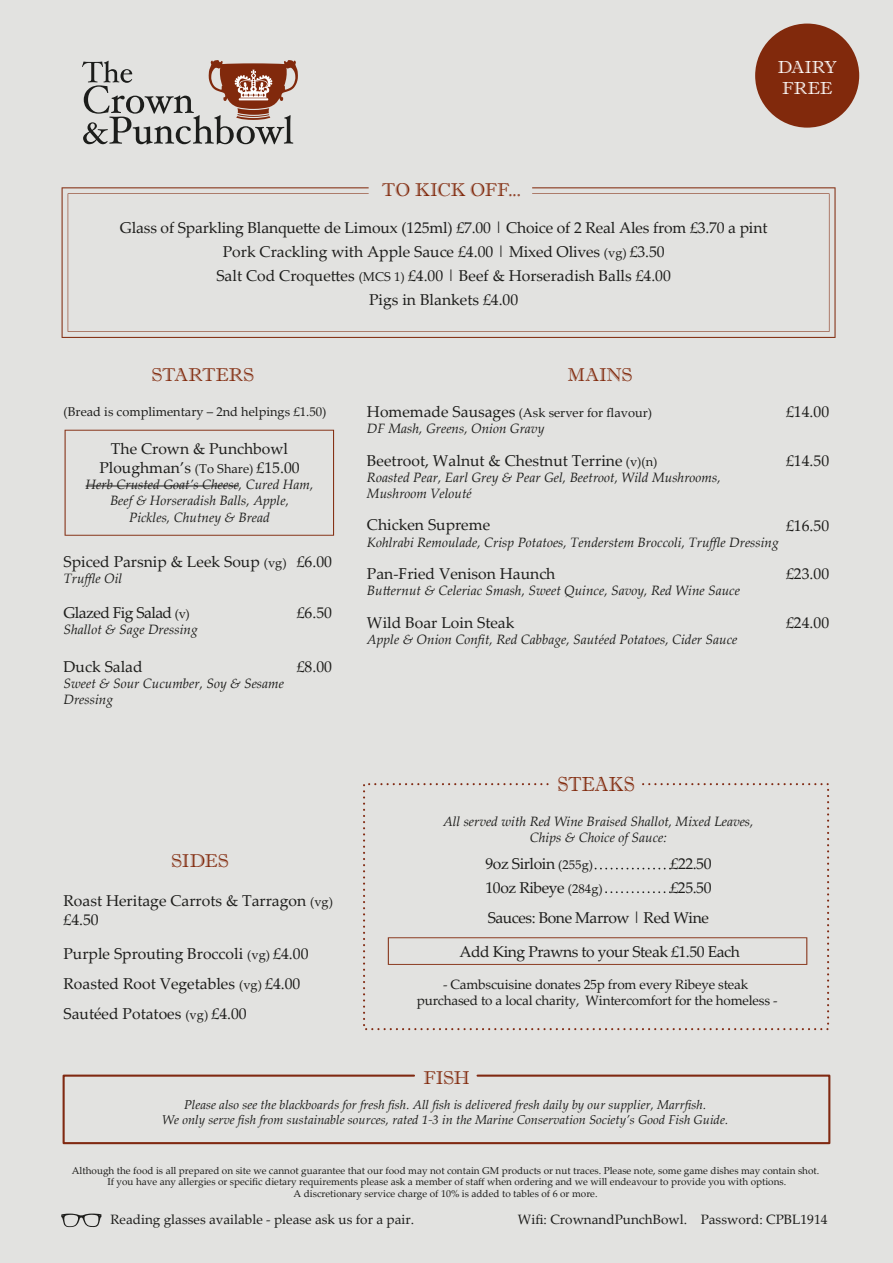
<style>
.page{position:relative;width:893px;height:1263px;background:#e2e2e0}
.page>*{position:absolute;margin:0;border:0;box-sizing:border-box;transform-origin:0 0}
.t1{font:20.4px "Imprint MT Shadow";letter-spacing:.005em;color:#81290c;scale:.91 1}
.t2{font:18.6px "Imprint MT Shadow";letter-spacing:-.005em;color:#81290c}
.t3{font:17.4px/21px "Imprint MT Shadow";color:#fff}
.t4{font:15.6px/24px "Palatino Linotype";color:#1d1d1b}
.t5{font:15.6px "Palatino Linotype";letter-spacing:-.03em;color:#1d1d1b}
.t6{font:15.6px/24.2px "Palatino Linotype";letter-spacing:-.025em;color:#1d1d1b}
.t7{font:15.6px "Palatino Linotype";letter-spacing:-.035em;color:#1d1d1b}
.t8{font:italic 13.5px/16.2px "Palatino Linotype";color:#1d1d1b}
.t9{font:13.5px/16.2px "Palatino Linotype";letter-spacing:-.015em;color:#1d1d1b;text-align:center}
.t10{font:italic 12.9px/15.5px "Palatino Linotype";color:#1d1d1b;text-align:center}
.t11{font:12.9px "Palatino Linotype";color:#1d1d1b}
.t12{font:10.05px/11.4px "Palatino Linotype";color:#1d1d1b;text-align:center}
.s1{font-size:12.9px}
.s2{font-size:15.6px}
</style>
<div class="page">
<svg style="left:62px;top:187px;width:773px;height:151px"></svg>
<svg style="left:68px;top:193px;width:761px;height:139px"></svg>
<svg style="left:82px;top:60px;width:216px;height:84px"></svg>
<svg style="left:65px;top:430px;width:269px;height:106px"></svg>
<hr style="left:86px;top:486px;width:153px;height:1px;background:#1d1d1b">
<svg style="left:363px;top:783px;width:467px;height:248px"></svg>
<svg style="left:388px;top:937px;width:419px;height:28px"></svg>
<svg style="left:62px;top:1074px;width:769px;height:71px"></svg>
<svg style="left:61px;top:1213px;width:40px;height:14px"></svg>
<div style="left:755px;top:24px;width:104px;height:104px;background:#81290c;border-radius:50%"></div>
<p class="t3" style="left:777px;top:56px;width:61px">DAIRY<br>FREE</p>
<p class="t2" style="left:382px;top:179px;width:140px">TO KICK OFF...</p>
<p class="t4" style="left:120px;top:215px;width:649px;text-align:center">Glass of Sparkling Blanquette de Limoux (125ml) £7.00 | Choice of 2 Real Ales from £3.70 a pint Pork Crackling with Apple Sauce £4.00 | Mixed Olives <span class="s1">(vg)</span> £3.50<br>Salt Cod Croquettes <span class="s1">(MCS 1)</span> £4.00 | Beef &amp; Horseradish Balls £4.00<br>Pigs in Blankets £4.00</p>
<p class="t2" style="left:151px;top:363px;width:104px">STARTERS</p>
<p class="t2" style="left:568px;top:363px;width:66px">MAINS</p>
<p class="t11" style="left:64px;top:403px;width:264px">(Bread is complimentary – 2nd helpings £1.50)</p>
<p class="t4" style="left:99px;top:439px;width:202px;line-height:18.8px;text-align:center">The Crown &amp; Punchbowl<br>Ploughman’s <span class="s1">(To Share)</span> £15.00</p>
<p class="t8" style="left:86px;top:476px;width:229px;text-align:center">Herb Crusted Goat’s Cheese, Cured Ham,<br>Beef &amp; Horseradish Balls, Apple,<br>Pickles, Chutney &amp; Bread</p>
<p class="t4" style="left:64px;top:549px;width:225px">Spiced Parsnip &amp; Leek Soup <span class="s1">(vg)</span></p>
<p class="t8" style="left:64px;top:569px;width:60px">Truffle Oil</p>
<p class="t7" style="left:64px;top:601px;width:128px">Glazed Fig Salad <span class="s1">(v)</span></p>
<p class="t8" style="left:64px;top:621px;width:136px">Shallot &amp; Sage Dressing</p>
<p class="t4" style="left:64px;top:654px;width:81px">Duck Salad</p>
<p class="t8" style="left:64px;top:675px;width:222px">Sweet &amp; Sour Cucumber, Soy &amp; Sesame<br>Dressing</p>
<p class="t4" style="left:297px;top:549px;width:37px">£6.00</p>
<p class="t4" style="left:297px;top:600px;width:37px">£6.50</p>
<p class="t4" style="left:297px;top:654px;width:37px">£8.00</p>
<p class="t2" style="left:171px;top:850px;width:59px">SIDES</p>
<p class="t4" style="left:64px;top:890px;width:271px;line-height:18.8px">Roast Heritage Carrots &amp; Tarragon <span class="s1">(vg) </span>£4.50</p>
<p class="t4" style="left:64px;top:937px;width:247px;line-height:30px">Purple Sprouting Broccoli <span class="s1">(vg)</span> £4.00<br>Roasted Root Vegetables <span class="s1">(vg)</span> £4.00<br>Sautéed Potatoes <span class="s1">(vg)</span> £4.00</p>
<p class="t11" style="left:367px;top:403px;width:287px"><span class="s2">Homemade Sausages</span> (Ask server for flavour)</p>
<p class="t8" style="left:367px;top:420px;width:179px">DF Mash, Greens, Onion Gravy</p>
<p class="t4" style="left:367px;top:448px;width:292px">Beetroot, Walnut &amp; Chestnut Terrine <span class="s1">(v)(n)</span></p>
<p class="t8" style="left:367px;top:469px;width:355px">Roasted Pear, Earl Grey &amp; Pear Gel, Beetroot, Wild Mushrooms,<br>Mushroom Velouté</p>
<p class="t4" style="left:367px;top:512px;width:125px">Chicken Supreme</p>
<p class="t8" style="left:367px;top:533px;width:413px">Kohlrabi Remoulade, Crisp Potatoes, Tenderstem Broccoli, Truffle Dressing</p>
<p class="t4" style="left:367px;top:561px;width:190px">Pan-Fried Venison Haunch</p>
<p class="t8" style="left:367px;top:582px;width:374px">Butternut &amp; Celeriac Smash, Sweet Quince, Savoy, Red Wine Sauce</p>
<p class="t4" style="left:367px;top:610px;width:149px">Wild Boar Loin Steak</p>
<p class="t8" style="left:367px;top:630px;width:372px">Apple &amp; Onion Confit, Red Cabbage, Sautéed Potatoes, Cider Sauce</p>
<p class="t4" style="left:786px;top:399px;width:45px">£14.00</p>
<p class="t4" style="left:786px;top:448px;width:45px">£14.50</p>
<p class="t4" style="left:786px;top:513px;width:45px">£16.50</p>
<p class="t4" style="left:786px;top:561px;width:45px">£23.00</p>
<p class="t4" style="left:786px;top:610px;width:45px">£24.00</p>
<h1 class="t1" style="left:557px;top:772px;width:87px">STEAKS</h1>
<p class="t8" style="left:443px;top:812px;width:312px;text-align:center">All served with Red Wine Braised Shallot, Mixed Leaves,<br>Chips &amp; Choice of Sauce:</p>
<p class="t6" style="left:486px;top:851px;width:119px">9oz Sirloin <span class="s1">(255g)<br></span>10oz Ribeye <span class="s1">(284g)</span></p>
<p class="t4" style="left:670px;top:851px;width:42px">£22.50 £25.50</p>
<p class="t5" style="left:488px;top:906px;width:223px">Sauces: Bone Marrow | Red Wine</p>
<p class="t5" style="left:459px;top:940px;width:282px">Add King Prawns to your Steak £1.50 Each</p>
<p class="t9" style="left:417px;top:976px;width:362px">- Cambscuisine donates 25p from every Ribeye steak purchased to a local charity, Wintercomfort for the homeless -</p>
<p class="t2" style="left:423px;top:1066px;width:48px">FISH</p>
<p class="t10" style="left:162px;top:1096px;width:568px">Please also see the blackboards for fresh fish. All fish is delivered fresh daily by our supplier, Marrfish.<br>We only serve fish from sustainable sources, rated 1-3 in the Marine Conservation Society’s Good Fish Guide.</p>
<p class="t12" style="left:72px;top:1164px;width:749px">Although the food is all prepared on site we cannot guarantee that our food may not contain GM products or nut traces. Please note, some game dishes may contain shot.<br>If you have any allergies or specific dietary requirements please ask a member of staff when ordering and we will endeavour to provide you with options.<br>A discretionary service charge of 10% is added to tables of 6 or more.</p>
<p class="t9" style="left:110px;top:1210px;width:305px">Reading glasses available - please ask us for a pair.</p>
<p class="t9" style="left:518px;top:1210px;width:311px">Wifi: CrownandPunchBowl. Password: CPBL1914</p>
</div>
